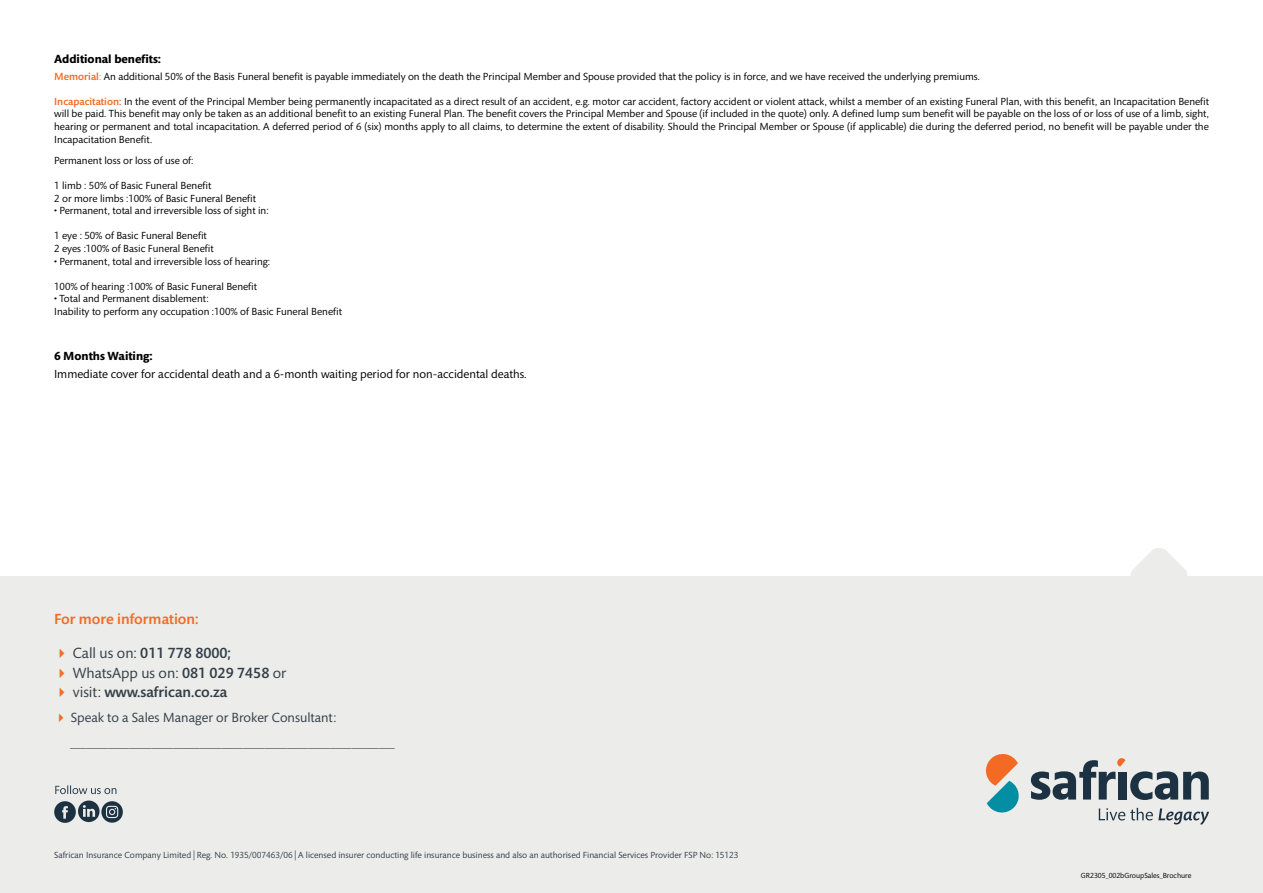
<style>
.page{position:relative;width:1263px;height:893px;background:#fff}
.page>*{position:absolute;margin:0;border:0;box-sizing:border-box;transform-origin:0 0}
.t1{font:500 15px "Mundo Sans Std";color:#333e48}
.t2{font:15px "Mundo Sans Std";color:#333e48}
.t3{font:500 15px "Mundo Sans Std";color:#f26a24}
.t4{font:13.5px/25.5px "Mundo Sans Std";color:#333e48}
.t5{font:12px "Mundo Sans Std";color:#000}
.t6{font:700 12px "Mundo Sans Std";color:#000}
.t7{font:10.5px/12.6px "Mundo Sans Std";color:#000}
.t8{font:9px "Mundo Sans Std";color:#333e48}
.t9{font:7.5px "Mundo Sans Std";color:#000}
.s1{font-weight:500;color:#f26a24}
.s2{color:#f26a24}
.s3{color:#f36f21}
.s4{font-weight:400}
.s5{font-weight:500}
</style>
<div class="page">
<svg style="left:1130px;top:548px;width:58px;height:28px"></svg>
<div style="left:0;top:576px;width:1263px;height:317px;background:#ececea"></div>
<svg style="left:986px;top:754px;width:33px;height:59px"></svg>
<svg style="left:1031px;top:758px;width:178px;height:42px"></svg>
<svg style="left:1099px;top:808px;width:110px;height:16px"></svg>
<svg style="left:54px;top:800px;width:69px;height:23px"></svg>
<svg style="left:55px;top:785px;width:61px;height:9px"></svg>
<p class="t6" style="left:54px;top:52px;width:109px">Additional benefits:</p>
<p class="t7" style="left:54px;top:70px;width:927px"><span class="s1">Memorial</span><span class="s2">:</span> An additional 50% of the Basis Funeral benefit is payable immediately on the death the Principal Member and Spouse provided that the policy is in force, and we have received the underlying premiums.</p>
<p class="t7" style="left:54px;top:95px;width:1156px;text-align:justify"><span class="s1">Incapacitation:</span> In the event of the Principal Member being permanently incapacitated as a direct result of an accident, e.g. motor car accident, factory accident or violent attack, whilst a member of an existing Funeral Plan, with this benefit, an Incapacitation Benefit will be paid. This benefit may only be taken as an additional benefit to an existing Funeral Plan. The benefit covers the Principal Member and Spouse (if included in the quote) only. A defined lump sum benefit will be payable on the loss of or loss of use of a limb, sight, hearing or permanent and total incapacitation. A deferred period of 6 (six) months apply to all claims, to determine the extent of disability. Should the Principal Member or Spouse (if applicable) die during the deferred period, no benefit will be payable under the Incapacitation Benefit.</p>
<p class="t7" style="left:54px;top:154px;width:141px">Permanent loss or loss of use of:</p>
<p class="t7" style="left:54px;top:179px;width:203px">1 limb : 50% of Basic Funeral Benefit<br>2 or more limbs :100% of Basic Funeral Benefit</p>
<p class="t7" style="left:54px;top:205px;width:216px">• Permanent, total and irreversible loss of sight in:</p>
<p class="t7" style="left:54px;top:230px;width:161px">1 eye : 50% of Basic Funeral Benefit<br>2 eyes :100% of Basic Funeral Benefit</p>
<p class="t7" style="left:54px;top:255px;width:217px">• Permanent, total and irreversible loss of hearing:</p>
<p class="t7" style="left:54px;top:280px;width:204px">100% of hearing :100% of Basic Funeral Benefit</p>
<p class="t7" style="left:54px;top:293px;width:289px">• Total and Permanent disablement:<br>Inability to perform any occupation :100% of Basic Funeral Benefit</p>
<p class="t6" style="left:54px;top:349px;width:100px">6 Months Waiting:</p>
<p class="t5" style="left:54px;top:368px;width:474px">Immediate cover for accidental death and a 6-month waiting period for non-accidental deaths.</p>
<h1 class="t3" style="left:54px;top:611px;width:146px">For more information:</h1>
<h1 class="t1" style="left:54px;top:645px;width:178px"><span class="s3">✔</span> <span class="s4">Call us on:</span> 011 778 8000;</h1>
<h1 class="t2" style="left:54px;top:665px;width:234px"><span class="s3">✔</span> WhatsApp us on: <span class="s5">081 029 7458</span> or</h1>
<h1 class="t1" style="left:54px;top:684px;width:175px"><span class="s3">✔</span> <span class="s4">visit:</span> www.safrican.co.za</h1>
<p class="t4" style="left:70px;top:705px;width:326px;text-indent:-16px"><span class="s2">✔</span> Speak to a Sales Manager or Broker Consultant: ____________________________________________________________</p>
<p class="t8" style="left:54px;top:850px;width:686px">Safrican Insurance Company Limited | Reg. No. 1935/007463/06 | A licensed insurer conducting life insurance business and also an authorised Financial Services Provider FSP No: 15123</p>
<p class="t9" style="left:1081px;top:871px;width:112px">GR2305_002bGroupSales_Brochure</p>
</div>
